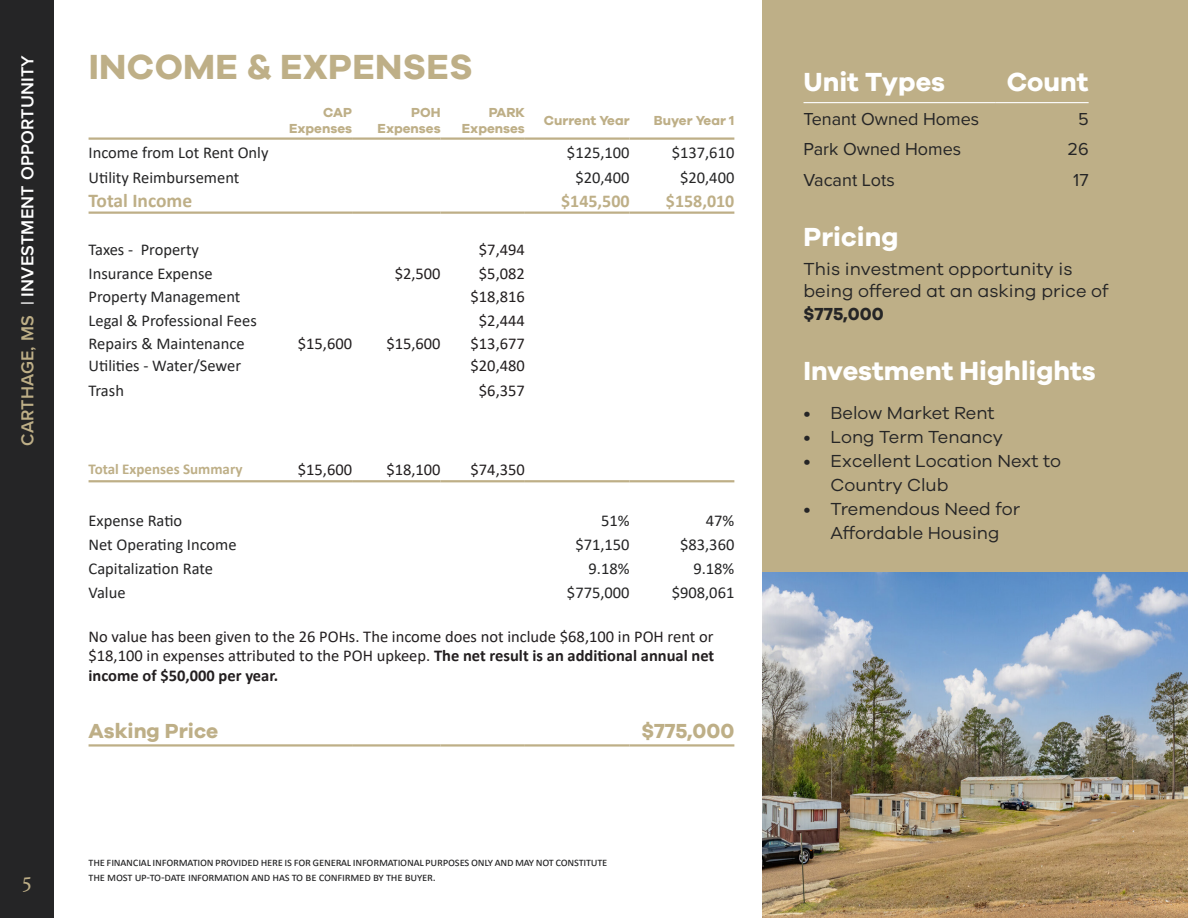
<style>
.page{position:relative;width:1188px;height:918px;background:#fff}
.page>*{position:absolute;margin:0;border:0;box-sizing:border-box;transform-origin:0 0}
.t1{font:700 36px "Galano Grotesque";letter-spacing:.01em;color:#beaf87}
.t2{font:700 27px "Galano Grotesque";color:#fff}
.t3{font:24px "Minion Pro";color:#beaf87}
.t4{font:700 21px "Galano Grotesque";color:#beaf87}
.t5{font:700 19.5px "Calibri";color:#beaf87}
.t6{font:18px/22.5px "Galano Grotesque";color:#252526}
.t7{font:18px "Proxima Nova";color:#252526}
.t8{font:600 18px "Proxima Nova";letter-spacing:.01em;color:#fff}
.t9{font:700 18px "Calibri";color:#beaf87}
.t10{font:16.5px "Calibri";color:#252526}
.t11{font:16.5px/19.8px "Calibri";color:#231f20;text-align:justify}
.t12{font:700 15px "Calibri";color:#beaf87}
.t13{font:700 13.5px/16.2px "Galano Grotesque";color:#beaf87;text-align:right}
.t14{font:12px/14.4px "Calibri";letter-spacing:-.02em;color:#252526}
.s1{color:#beaf87}
.s2{font-weight:700}
</style>
<div class="page">
<div style="left:0;top:0;width:54px;height:918px;background:#252526"></div>
<div style="left:762px;top:0;width:426px;height:918px;background:#beaf87"></div>
<hr style="left:89px;top:137px;width:181px;height:3px;background:#beaf87">
<hr style="left:270px;top:137px;width:82px;height:3px;background:#beaf87">
<hr style="left:352px;top:137px;width:89px;height:3px;background:#beaf87">
<hr style="left:89px;top:480px;width:181px;height:2px;background:#beaf87">
<hr style="left:270px;top:480px;width:82px;height:2px;background:#beaf87">
<hr style="left:352px;top:480px;width:89px;height:2px;background:#beaf87">
<hr style="left:89px;top:744px;width:181px;height:3px;background:#beaf87">
<hr style="left:441px;top:137px;width:84px;height:3px;background:#beaf87">
<hr style="left:525px;top:137px;width:105px;height:3px;background:#beaf87">
<hr style="left:630px;top:137px;width:104px;height:3px;background:#beaf87">
<hr style="left:89px;top:212px;width:181px;height:2px;background:#beaf87">
<hr style="left:270px;top:212px;width:82px;height:2px;background:#beaf87">
<hr style="left:352px;top:212px;width:89px;height:2px;background:#beaf87">
<hr style="left:441px;top:212px;width:84px;height:2px;background:#beaf87">
<hr style="left:525px;top:212px;width:105px;height:2px;background:#beaf87">
<hr style="left:630px;top:212px;width:104px;height:2px;background:#beaf87">
<hr style="left:441px;top:480px;width:84px;height:2px;background:#beaf87">
<hr style="left:525px;top:480px;width:105px;height:2px;background:#beaf87">
<hr style="left:630px;top:480px;width:104px;height:2px;background:#beaf87">
<hr style="left:270px;top:744px;width:82px;height:3px;background:#beaf87">
<hr style="left:352px;top:744px;width:89px;height:3px;background:#beaf87">
<hr style="left:441px;top:744px;width:84px;height:3px;background:#beaf87">
<hr style="left:525px;top:744px;width:105px;height:3px;background:#beaf87">
<hr style="left:630px;top:744px;width:104px;height:3px;background:#beaf87">
<hr style="left:804px;top:102px;width:191px;height:1px;background:#fff">
<hr style="left:995px;top:102px;width:94px;height:1px;background:#fff">
<img style="left:762px;top:573px;width:426px;height:345px">
<p class="t8" style="left:14px;top:446px;width:392px;rotate:-90deg"><span class="s1">CARTHAGE, MS</span> | INVESTMENT OPPORTUNITY</p>
<h3 class="t3" style="left:21px;top:864px;width:13px">5</h3>
<p class="t1" style="left:89px;top:44px;width:385px">INCOME &amp; EXPENSES</p>
<p class="t13" style="left:289px;top:103px;width:65px">CAP<br>Expenses</p>
<p class="t13" style="left:378px;top:103px;width:65px">POH<br>Expenses</p>
<p class="t13" style="left:489px;top:103px;width:38px">PARK</p>
<p class="t13" style="left:462px;top:120px;width:65px">Expenses</p>
<p class="t13" style="left:544px;top:112px;width:87px">Current Year</p>
<p class="t13" style="left:654px;top:112px;width:82px">Buyer Year 1</p>
<p class="t10" style="left:89px;top:142px;width:182px">Income from Lot Rent Only</p>
<p class="t10" style="left:567px;top:142px;width:64px">$125,100</p>
<p class="t10" style="left:672px;top:142px;width:64px">$137,610</p>
<p class="t10" style="left:89px;top:166px;width:152px">Utility Reimbursement</p>
<p class="t10" style="left:575px;top:166px;width:56px">$20,400</p>
<p class="t10" style="left:680px;top:166px;width:56px">$20,400</p>
<p class="t5" style="left:89px;top:187px;width:105px">Total Income</p>
<p class="t9" style="left:561px;top:188px;width:70px">$145,500</p>
<p class="t9" style="left:666px;top:188px;width:70px">$158,010</p>
<p class="t10" style="left:89px;top:238px;width:112px">Taxes - Property</p>
<p class="t11" style="left:479px;top:239px;width:47px">$7,494</p>
<p class="t10" style="left:89px;top:262px;width:126px">Insurance Expense</p>
<p class="t11" style="left:395px;top:263px;width:47px">$2,500</p>
<p class="t11" style="left:479px;top:263px;width:47px">$5,082</p>
<p class="t10" style="left:89px;top:286px;width:153px">Property Management</p>
<p class="t11" style="left:471px;top:287px;width:56px">$18,816</p>
<p class="t10" style="left:89px;top:309px;width:170px">Legal &amp; Professional Fees</p>
<p class="t11" style="left:479px;top:311px;width:47px">$2,444</p>
<p class="t10" style="left:89px;top:332px;width:158px">Repairs &amp; Maintenance</p>
<p class="t11" style="left:298px;top:333px;width:56px">$15,600</p>
<p class="t11" style="left:386px;top:333px;width:56px">$15,600</p>
<p class="t11" style="left:471px;top:333px;width:56px">$13,677</p>
<p class="t10" style="left:89px;top:355px;width:154px">Utilities - Water/Sewer</p>
<p class="t11" style="left:471px;top:356px;width:56px">$20,480</p>
<p class="t10" style="left:89px;top:379px;width:37px">Trash</p>
<p class="t11" style="left:479px;top:380px;width:47px">$6,357</p>
<p class="t12" style="left:89px;top:459px;width:155px">Total Expenses Summary</p>
<p class="t11" style="left:298px;top:459px;width:56px">$15,600</p>
<p class="t11" style="left:386px;top:459px;width:56px">$18,100</p>
<p class="t11" style="left:471px;top:459px;width:56px">$74,350</p>
<p class="t10" style="left:89px;top:509px;width:95px">Expense Ratio</p>
<p class="t10" style="left:601px;top:509px;width:30px">51%</p>
<p class="t10" style="left:706px;top:509px;width:30px">47%</p>
<p class="t10" style="left:89px;top:533px;width:150px">Net Operating Income</p>
<p class="t10" style="left:575px;top:533px;width:56px">$71,150</p>
<p class="t10" style="left:680px;top:533px;width:56px">$83,360</p>
<p class="t10" style="left:89px;top:557px;width:126px">Capitalization Rate</p>
<p class="t10" style="left:589px;top:557px;width:43px">9.18%</p>
<p class="t10" style="left:693px;top:557px;width:43px">9.18%</p>
<p class="t10" style="left:89px;top:581px;width:39px">Value</p>
<p class="t10" style="left:567px;top:581px;width:64px">$775,000</p>
<p class="t10" style="left:672px;top:581px;width:64px">$908,061</p>
<p class="t11" style="left:89px;top:626px;width:627px">No value has been given to the 26 POHs. The income does not include $68,100 in POH rent or $18,100 in expenses attributed to the POH upkeep. <span class="s2">The net result is an additional annual net income of $50,000 per year.</span></p>
<p class="t4" style="left:89px;top:718px;width:131px">Asking Price</p>
<p class="t4" style="left:641px;top:718px;width:94px">$775,000</p>
<p class="t14" style="left:89px;top:855px;width:520px">The financial information provided here is for general informational purposes only and may not constitute the most up-to-date information and has to be confirmed by the buyer.</p>
<p class="t2" style="left:804px;top:65px;width:143px">Unit Types</p>
<p class="t2" style="left:1007px;top:65px;width:83px">Count</p>
<p class="t7" style="left:804px;top:106px;width:177px">Tenant Owned Homes</p>
<p class="t7" style="left:1078px;top:106px;width:12px">5</p>
<p class="t7" style="left:804px;top:136px;width:159px">Park Owned Homes</p>
<p class="t7" style="left:1067px;top:136px;width:23px">26</p>
<p class="t7" style="left:804px;top:166px;width:93px">Vacant Lots</p>
<p class="t7" style="left:1073px;top:166px;width:17px">17</p>
<p class="t2" style="left:804px;top:220px;width:96px">Pricing</p>
<p class="t6" style="left:804px;top:257px;width:307px">This investment opportunity is being offered at an asking price of <span class="s2">$775,000</span></p>
<p class="t2" style="left:804px;top:354px;width:294px">Investment Highlights</p>
<p class="t6" style="left:804px;top:401px;width:193px">• Below Market Rent</p>
<p class="t6" style="left:804px;top:425px;width:201px">• Long Term Tenancy</p>
<p class="t6" style="left:831px;top:448px;width:232px;line-height:24px;text-indent:-27px">• Excellent Location Next to<br>Country Club</p>
<p class="t6" style="left:804px;top:496px;width:218px;line-height:24px;text-align:center">• Tremendous Need for<br>Affordable Housing</p>
</div>
